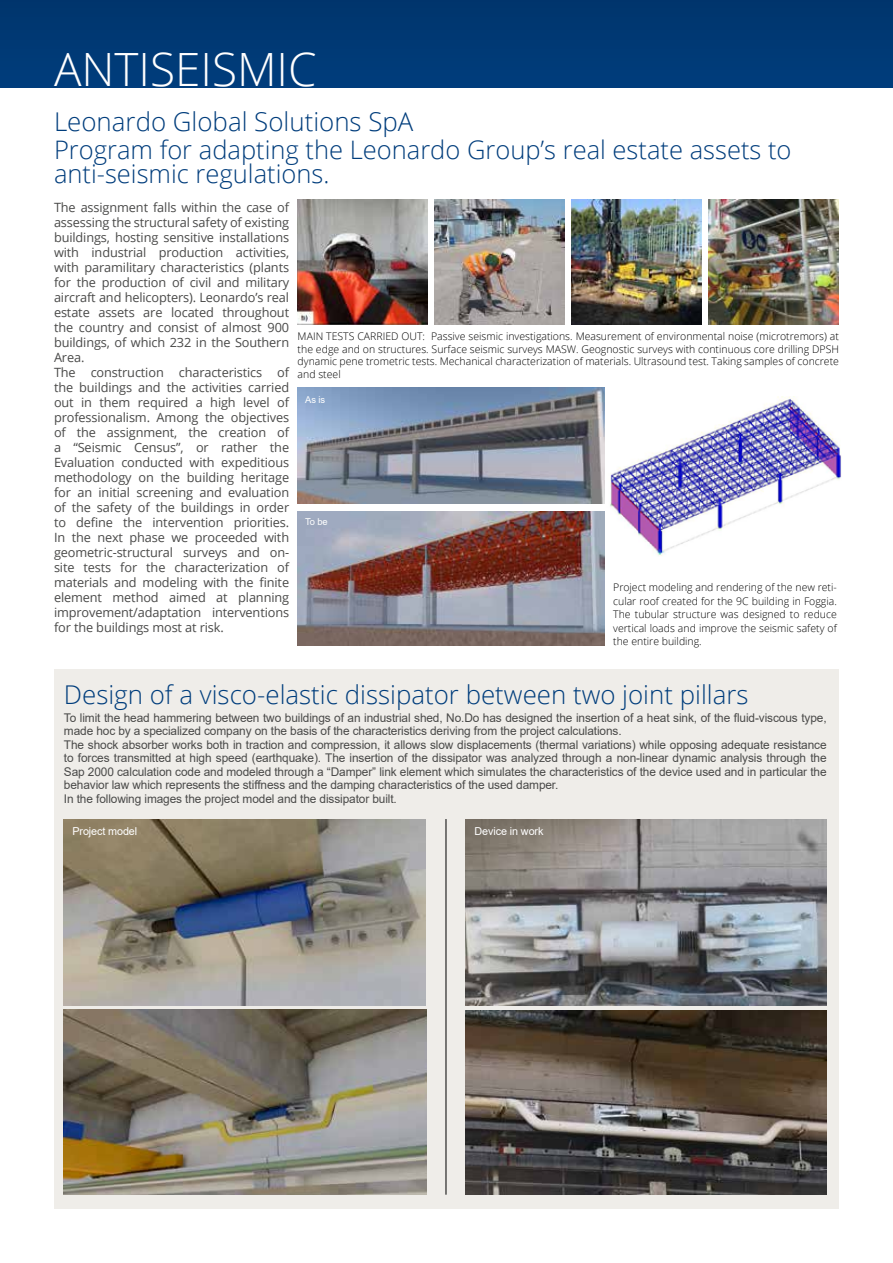
<style>
.page{position:relative;width:893px;height:1263px;background:#fff}
.page>*{position:absolute;margin:0;border:0;box-sizing:border-box;transform-origin:0 0}
.t1{font:300 45.9px "Open Sans";color:#fff}
.t2{font:300 25.8px "Open Sans";color:#003d7c}
.t3{font:300 25.5px/24px "Open Sans";color:#003d7c}
.t4{font:12.75px/15px "Open Sans";letter-spacing:-.01em;color:#4a4a49}
.t5{font:12px/13.5px "Arial";letter-spacing:-.01em;color:#4a4a49}
.t6{font:10.95px "Arial";letter-spacing:-.01em;color:#fff}
.t7{font:300 10.5px/13.5px "Open Sans";color:#000;text-align:justify}
.t8{font:9.45px "Arial";letter-spacing:-.01em;color:#fff}
</style>
<div class="page">
<div style="left:0;top:0;width:893px;height:87px;background:#003974"></div>
<div style="left:54px;top:670px;width:785px;height:539px;background:#efede9"></div>
<img style="left:466px;top:1010px;width:361px;height:185px">
<img style="left:466px;top:819px;width:361px;height:187px">
<img style="left:64px;top:819px;width:362px;height:187px">
<img style="left:64px;top:1009px;width:363px;height:186px">
<hr style="left:446px;top:819px;width:1px;height:376px;background:#000">
<img style="left:435px;top:200px;width:130px;height:125px">
<img style="left:572px;top:200px;width:130px;height:125px">
<img style="left:298px;top:200px;width:130px;height:125px">
<img style="left:709px;top:200px;width:130px;height:125px">
<img style="left:597px;top:396px;width:244px;height:161px">
<img style="left:298px;top:387px;width:306px;height:116px">
<img style="left:298px;top:511px;width:306px;height:134px">
<h1 class="t1" style="left:54px;top:38px;width:264px">ANTISEISMIC</h1>
<h2 class="t2" style="left:54px;top:104px;width:361px">Leonardo Global Solutions SpA</h2>
<h3 class="t3" style="left:54px;top:138px;width:739px">Program for adapting the Leonardo Group’s real estate assets to anti-seismic regulations.</h3>
<p class="t4" style="left:54px;top:199px;width:237px">The assignment falls within the case of assessing the structural safety of existing buildings, hosting sensitive installations with industrial production activities, with paramilitary characteristics (plants for the production of civil and military aircraft and helicopters). Leonardo’s real estate assets are located throughout the country and consist of almost 900 buildings, of which 232 in the Southern Area.<br>The construction characteristics of the buildings and the activities carried out in them required a high level of professionalism. Among the objectives of the assignment, the creation of a “Seismic Census”, or rather the Evaluation conducted with expeditious methodology on the building heritage for an initial screening and evaluation of the safety of the buildings in order to define the intervention priorities.<br>In the next phase we proceeded with geometric-structural surveys and on&shy;site tests for the characterization of materials and modeling with the finite element method aimed at planning improvement/adaptation interventions for the buildings most at risk.</p>
<p class="t7" style="left:298px;top:330px;width:543px;line-height:12.6px">MAIN TESTS CARRIED OUT: Passive seismic investigations. Measurement of environmental noise (microtremors) at the edge and on structures. Surface seismic surveys MASW. Geognostic surveys with continuous core drilling DPSH dynamic pene trometric tests. Mechanical characterization of materials. Ultrasound test. Taking samples of concrete and steel</p>
<p class="t8" style="left:305px;top:393px;width:21px">As is</p>
<p class="t8" style="left:305px;top:515px;width:24px">To be</p>
<p class="t7" style="left:613px;top:580px;width:225px">Project modeling and rendering of the new reti&shy;cular roof created for the 9C building in Foggia.<br>The tubular structure was designed to reduce vertical loads and improve the seismic safety of the entire building.</p>
<h2 class="t2" style="left:64px;top:677px;width:686px">Design of a visco-elastic dissipator between two joint pillars</h2>
<p class="t5" style="left:64px;top:711px;width:764px">To limit the head hammering between two buildings of an industrial shed, No.Do has designed the insertion of a heat sink, of the fluid-viscous type, made hoc by a specialized company on the basis of the characteristics deriving from the project calculations.<br>The shock absorber works both in traction and compression, it allows slow displacements (thermal variations) while opposing adequate resistance to forces transmitted at high speed (earthquake). The insertion of the dissipator was analyzed through a non-linear dynamic analysis through the Sap 2000 calculation code and modeled through a “Damper” link element which simulates the characteristics of the device used and in particular the behavior law which represents the stiffness and the damping characteristics of the used damper.<br>In the following images the project model and the dissipator built.</p>
<p class="t6" style="left:72px;top:824px;width:66px">Project model</p>
<p class="t6" style="left:475px;top:824px;width:70px">Device in work</p>
</div>
